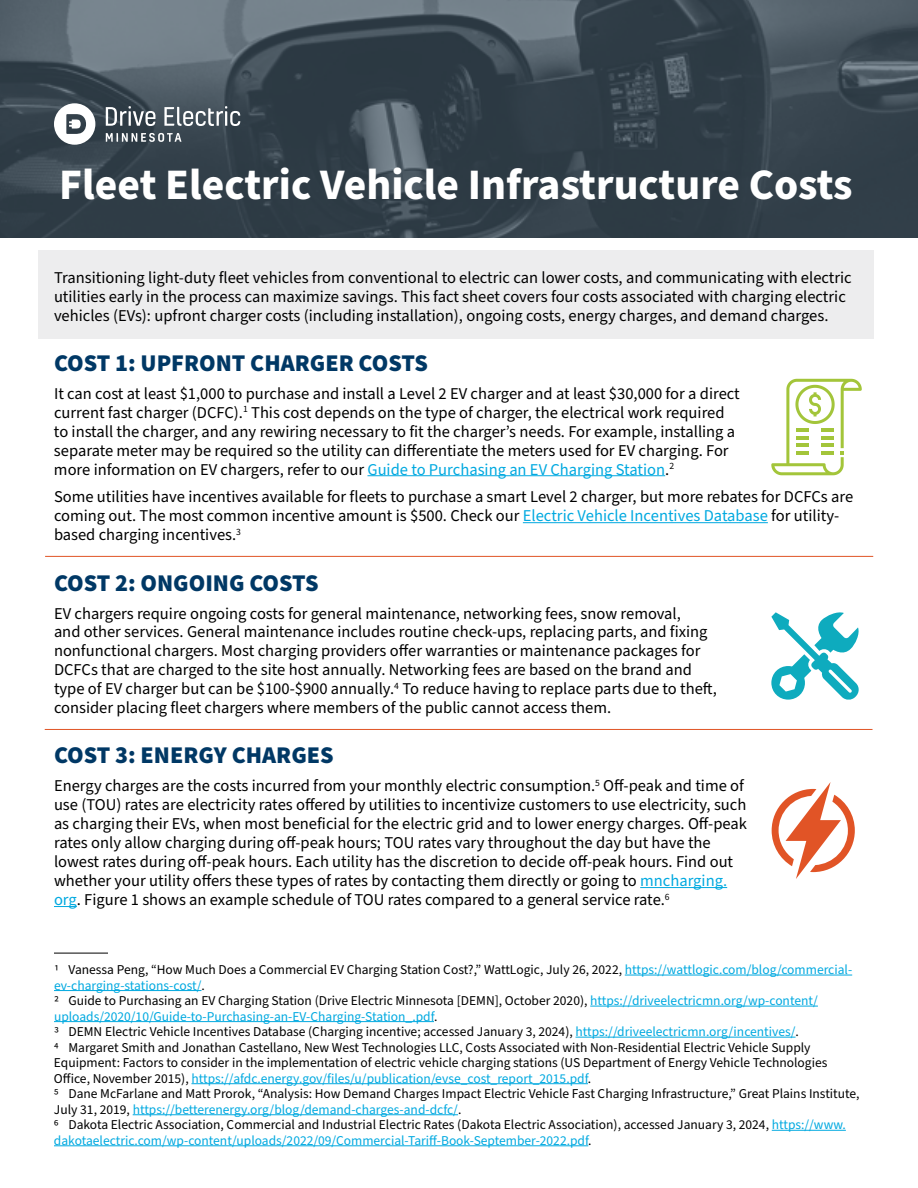
<style>
.page{position:relative;width:918px;height:1188px;background:#fff}
.page>*{position:absolute;margin:0;border:0;box-sizing:border-box;transform-origin:0 0}
.t1{font:700 43.5px "Source Sans Pro";color:#fff}
.t2{font:900 24px "Source Sans Pro";color:#003865}
.t3{font:16.5px/18.9px "Source Sans Pro";color:#000}
.t4{font:13.5px/15.6px "Source Sans Pro";color:#000}
.s1{color:#00a9e0}
</style>
<div class="page">
<div style="left:38px;top:251px;width:835px;height:88px;background:#ededee"></div>
<hr style="left:367px;top:475px;width:298px;height:1px;background:#00a9e0">
<hr style="left:523px;top:522px;width:245px;height:1px;background:#00a9e0">
<hr style="left:640px;top:887px;width:87px;height:1px;background:#00a9e0">
<svg style="left:54px;top:906px;width:23px;height:1px"></svg>
<hr style="left:54px;top:953px;width:54px;height:1px;background:#000">
<hr style="left:625px;top:975px;width:227px;height:1px;background:#00a9e0">
<hr style="left:54px;top:990px;width:148px;height:1px;background:#00a9e0">
<hr style="left:590px;top:1006px;width:228px;height:1px;background:#00a9e0">
<hr style="left:54px;top:1021px;width:380px;height:1px;background:#00a9e0">
<hr style="left:576px;top:1037px;width:220px;height:1px;background:#00a9e0">
<hr style="left:191px;top:1083px;width:397px;height:1px;background:#00a9e0">
<hr style="left:133px;top:1114px;width:325px;height:1px;background:#00a9e0">
<hr style="left:772px;top:1130px;width:74px;height:1px;background:#00a9e0">
<hr style="left:54px;top:1145px;width:534px;height:1px;background:#00a9e0">
<hr style="left:45px;top:556px;width:828px;height:1px;background:#e05425">
<hr style="left:45px;top:729px;width:828px;height:1px;background:#e05425">
<svg style="left:771px;top:379px;width:91px;height:96px"></svg>
<svg style="left:772px;top:782px;width:83px;height:97px"></svg>
<svg style="left:771px;top:612px;width:88px;height:88px"></svg>
<svg style="left:0;top:0;width:918px;height:238px;background:#3c4953"></svg>
<svg style="left:54px;top:103px;width:41px;height:42px"></svg>
<svg style="left:106px;top:106px;width:49px;height:20px"></svg>
<svg style="left:164px;top:106px;width:76px;height:20px"></svg>
<svg style="left:106px;top:133px;width:76px;height:9px"></svg>
<h1 class="t1" style="left:59px;top:155px;width:795px">Fleet Electric Vehicle Infrastructure Costs</h1>
<p class="t3" style="left:54px;top:268px;width:799px">Transitioning light-duty fleet vehicles from conventional to electric can lower costs, and communicating with electric utilities early in the process can maximize savings. This fact sheet covers four costs associated with charging electric vehicles (EVs): upfront charger costs (including installation), ongoing costs, energy charges, and demand charges.</p>
<h2 class="t2" style="left:54px;top:346px;width:376px">COST 1: UPFRONT CHARGER COSTS</h2>
<p class="t3" style="left:54px;top:384px;width:687px">It can cost at least $1,000 to purchase and install a Level 2 EV charger and at least $30,000 for a direct current fast charger (DCFC).<sup>1</sup> This cost depends on the type of charger, the electrical work required to install the charger, and any rewiring necessary to fit the charger’s needs. For example, installing a separate meter may be required so the utility can differentiate the meters used for EV charging. For more information on EV chargers, refer to our <span class="s1">Guide to Purchasing an EV Charging Station</span>.<sup>2</sup></p>
<p class="t3" style="left:54px;top:488px;width:801px">Some utilities have incentives available for fleets to purchase a smart Level 2 charger, but more rebates for DCFCs are coming out. The most common incentive amount is $500. Check our <span class="s1">Electric Vehicle Incentives Database</span> for utility&shy;based charging incentives.<sup>3</sup></p>
<h2 class="t2" style="left:54px;top:566px;width:266px">COST 2: ONGOING COSTS</h2>
<p class="t3" style="left:54px;top:604px;width:664px">EV chargers require ongoing costs for general maintenance, networking fees, snow removal,<br>and other services. General maintenance includes routine check-ups, replacing parts, and fixing nonfunctional chargers. Most charging providers offer warranties or maintenance packages for DCFCs that are charged to the site host annually. Networking fees are based on the brand and type of EV charger but can be $100-$900 annually.<sup>4</sup> To reduce having to replace parts due to theft, consider placing fleet chargers where members of the public cannot access them.</p>
<h2 class="t2" style="left:54px;top:739px;width:281px">COST 3: ENERGY CHARGES</h2>
<p class="t3" style="left:54px;top:777px;width:695px">Energy charges are the costs incurred from your monthly electric consumption.<sup>5</sup> Off-peak and time of use (TOU) rates are electricity rates offered by utilities to incentivize customers to use electricity, such as charging their EVs, when most beneficial for the electric grid and to lower energy charges. Off-peak rates only allow charging during off-peak hours; TOU rates vary throughout the day but have the lowest rates during off-peak hours. Each utility has the discretion to decide off-peak hours. Find out whether your utility offers these types of rates by contacting them directly or going to <span class="s1">mncharging. org</span>. Figure 1 shows an example schedule of TOU rates compared to a general service rate.<sup>6</sup></p>
<p class="t4" style="left:54px;top:962px;width:807px">1 Vanessa Peng, “How Much Does a Commercial EV Charging Station Cost?,” WattLogic, July 26, 2022, <span class="s1">https://wattlogic.com/blog/commercial&shy;ev-charging-stations-cost/</span>.<br>2 Guide to Purchasing an EV Charging Station (Drive Electric Minnesota [DEMN], October 2020), <span class="s1">https://driveelectricmn.org/wp-content/ uploads/2020/10/Guide-to-Purchasing-an-EV-Charging-Station_.pdf</span>.<br>3 DEMN Electric Vehicle Incentives Database (Charging incentive; accessed January 3, 2024), <span class="s1">https://driveelectricmn.org/incentives/</span>.<br>4 Margaret Smith and Jonathan Castellano, New West Technologies LLC, Costs Associated with Non-Residential Electric Vehicle Supply Equipment: Factors to consider in the implementation of electric vehicle charging stations (US Department of Energy Vehicle Technologies Office, November 2015), <span class="s1">https://afdc.energy.gov/files/u/publication/evse_cost_report_2015.pdf</span>.<br>5 Dane McFarlane and Matt Prorok, “Analysis: How Demand Charges Impact Electric Vehicle Fast Charging Infrastructure,” Great Plains Institute, July 31, 2019, <span class="s1">https://betterenergy.org/blog/demand-charges-and-dcfc/</span>.<br>6 Dakota Electric Association, Commercial and Industrial Electric Rates (Dakota Electric Association), accessed January 3, 2024, <span class="s1">https://www. dakotaelectric.com/wp-content/uploads/2022/09/Commercial-Tariff-Book-September-2022.pdf</span>.</p>
</div>
